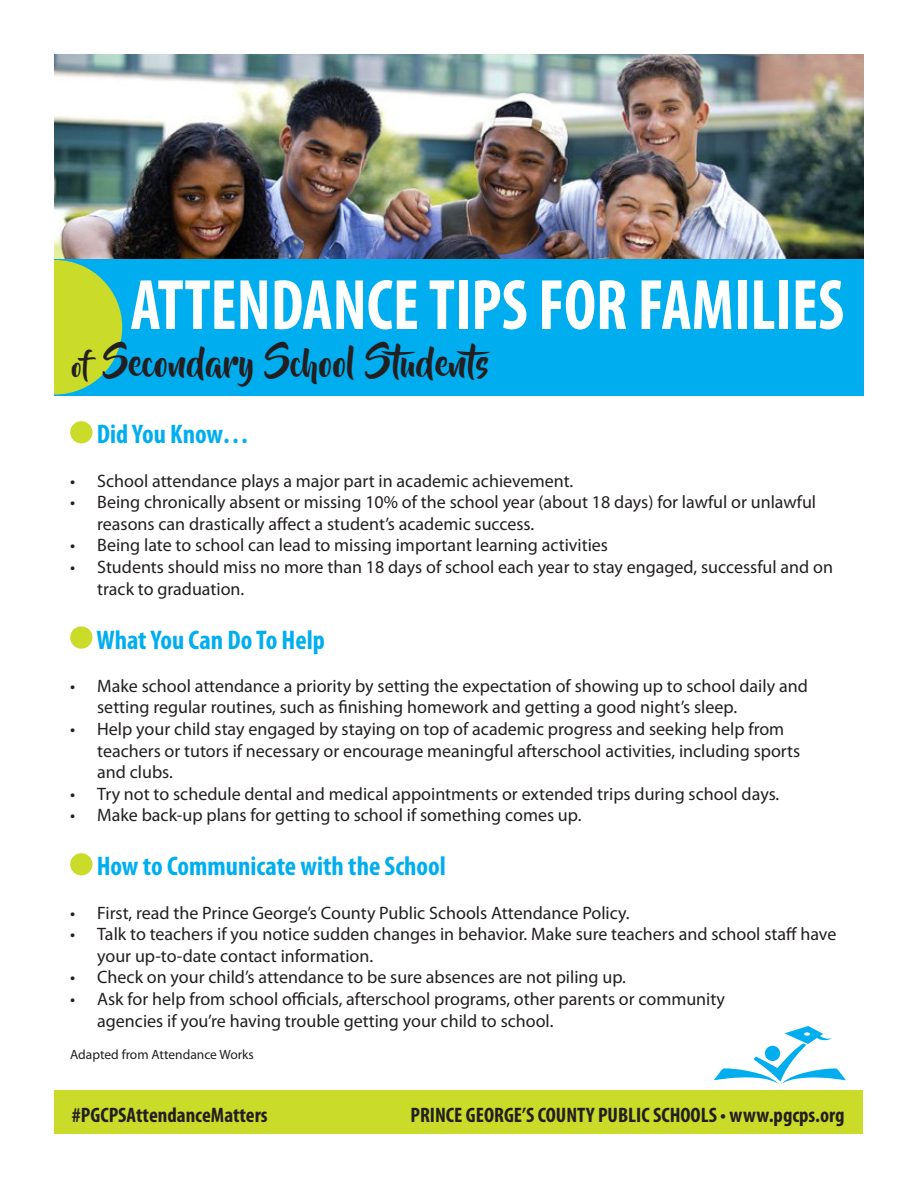
<style>
.page{position:relative;width:918px;height:1188px;background:#fff}
.page>*{position:absolute;margin:0;border:0;box-sizing:border-box;transform-origin:0 0}
.t1{font:700 condensed 72px "Myriad Pro";color:#fff;scale:.92 1}
.t2{font:36px "Beyond The Mountains";color:#231f20}
.t3{font:700 condensed 27px "Myriad Pro";color:#00aeef}
.t4{font:700 condensed 21px "Myriad Pro";color:#231f20}
.t5{font:18px/21.6px "Myriad Pro";color:#231f20}
.t6{font:13.5px "Myriad Pro";color:#231f20}
.s1{font-size:27px}
</style>
<div class="page">
<div style="left:70px;top:421px;width:22px;height:22px;background:#cadb2a;border-radius:50%"></div>
<div style="left:70px;top:626px;width:22px;height:23px;background:#cadb2a;border-radius:50%"></div>
<div style="left:70px;top:853px;width:22px;height:22px;background:#cadb2a;border-radius:50%"></div>
<img style="left:54px;top:54px;width:810px;height:205px">
<div style="left:54px;top:259px;width:810px;height:137px;background:#00aeef"></div>
<div style="left:54px;top:1091px;width:808px;height:43px;background:#cadb2a"></div>
<svg style="left:714px;top:1026px;width:132px;height:57px"></svg>
<svg style="left:54px;top:260px;width:68px;height:135px"></svg>
<p class="t1" style="left:130px;top:260px;width:777px">ATTENDANCE TIPS FOR FAMILIES</p>
<p class="t2" style="left:72px;top:343px;width:430px"><span class="s1">of</span> Secondary School Students</p>
<p class="t3" style="left:97px;top:418px;width:154px">Did You Know…</p>
<p class="t5" style="left:70px;top:470px;width:505px">• School attendance plays a major part in academic achievement.</p>
<p class="t5" style="left:97px;top:491px;width:720px;text-indent:-27px">• Being chronically absent or missing 10% of the school year (about 18 days) for lawful or unlawful reasons can drastically affect a student’s academic success.</p>
<p class="t5" style="left:70px;top:534px;width:539px">• Being late to school can lead to missing important learning activities</p>
<p class="t5" style="left:97px;top:556px;width:737px;text-indent:-27px">• Students should miss no more than 18 days of school each year to stay engaged, successful and on track to graduation.</p>
<p class="t3" style="left:96px;top:623px;width:230px">What You Can Do To Help</p>
<p class="t5" style="left:97px;top:675px;width:712px;text-indent:-27px">• Make school attendance a priority by setting the expectation of showing up to school daily and setting regular routines, such as finishing homework and getting a good night’s sleep.</p>
<p class="t5" style="left:97px;top:718px;width:705px;text-indent:-27px">• Help your child stay engaged by staying on top of academic progress and seeking help from teachers or tutors if necessary or encourage meaningful afterschool activities, including sports and clubs.</p>
<p class="t5" style="left:70px;top:783px;width:711px">• Try not to schedule dental and medical appointments or extended trips during school days.</p>
<p class="t5" style="left:70px;top:804px;width:513px">• Make back-up plans for getting to school if something comes up.</p>
<p class="t3" style="left:97px;top:850px;width:351px">How to Communicate with the School</p>
<p class="t5" style="left:70px;top:902px;width:561px">• First, read the Prince George’s County Public Schools Attendance Policy.</p>
<p class="t5" style="left:97px;top:923px;width:741px;text-indent:-27px">• Talk to teachers if you notice sudden changes in behavior. Make sure teachers and school staff have your up-to-date contact information.</p>
<p class="t5" style="left:70px;top:966px;width:557px">• Check on your child’s attendance to be sure absences are not piling up.</p>
<p class="t5" style="left:97px;top:988px;width:629px;text-indent:-27px">• Ask for help from school officials, afterschool programs, other parents or community agencies if you’re having trouble getting your child to school.</p>
<p class="t6" style="left:70px;top:1046px;width:185px">Adapted from Attendance Works</p>
<p class="t4" style="left:72px;top:1102px;width:197px">#PGCPSAttendanceMatters</p>
<p class="t4" style="left:410px;top:1102px;width:436px">PRINCE GEORGE’S COUNTY PUBLIC SCHOOLS • www.pgcps.org</p>
</div>
